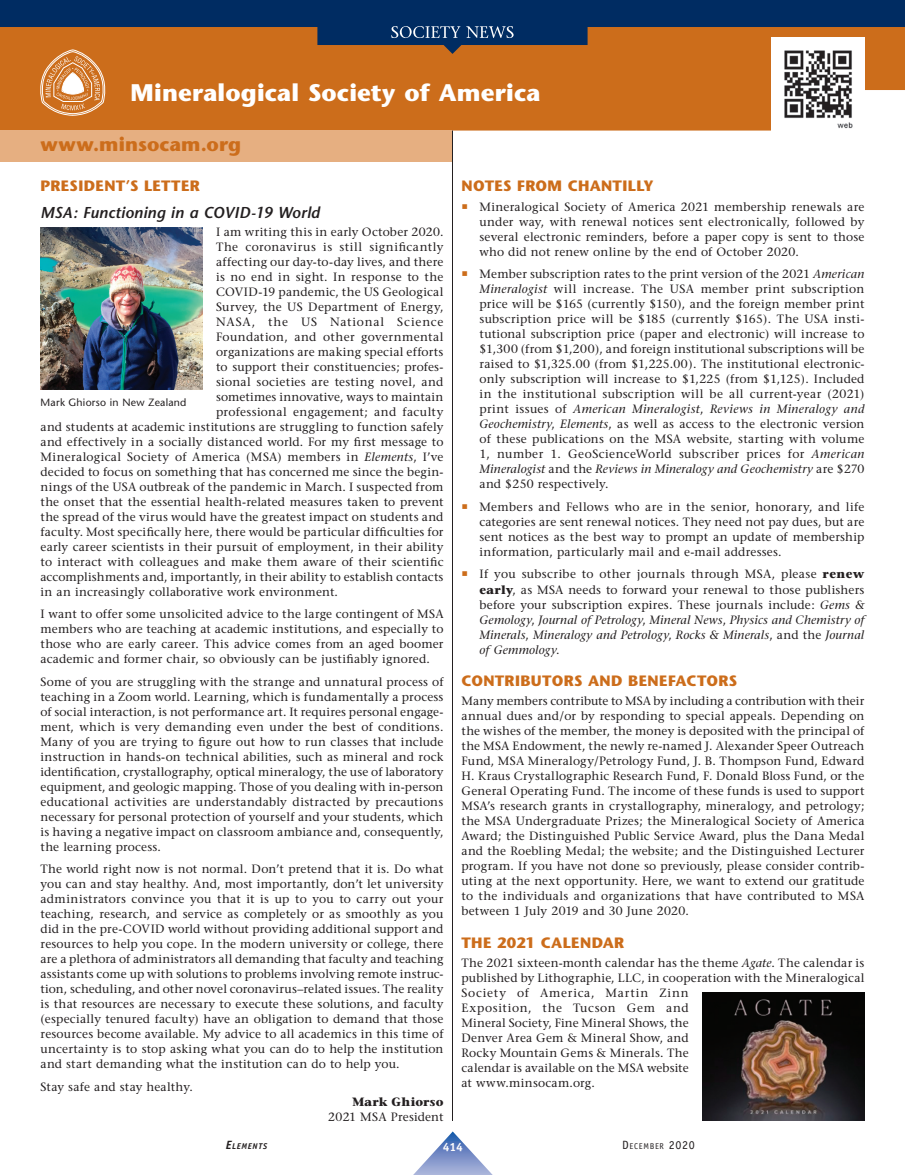
<style>
.page{position:relative;width:905px;height:1175px;background:#fff}
.page>*{position:absolute;margin:0;border:0;box-sizing:border-box;transform-origin:0 0}
.t1{font:700 24px "Stone Sans";letter-spacing:.005em;color:#fff}
.t2{font:700 19.5px "Stone Sans";letter-spacing:.005em;color:#cc6d1b}
.t3{font:italic 600 15.75px "Stone Sans";letter-spacing:.005em;color:#231f20}
.t4{font:700 15px "Stone Sans";letter-spacing:.02em;color:#cc6d1b}
.t5{font:12px/15px "Stone Serif";letter-spacing:.02em;color:#231f20;text-align:justify}
.t6{font:12px "Stone Serif";letter-spacing:.04em;color:#231f20}
.t7{font:12px "Stone Serif";letter-spacing:.065em;color:#231f20}
.t8{font:700 12px "Stone Serif";letter-spacing:.02em;color:#231f20}
.t9{font:700 12px "Officina Sans";color:#fcfcfc}
.t10{font:10.5px "Stone Sans";letter-spacing:.02em;color:#231f20}
.t11{font:8.4px "Officina Sans";letter-spacing:.085em;color:#231f20}
.t12{font:italic 700 8.4px "Officina Sans";letter-spacing:.08em;color:#231f20}
.s1{font-style:italic}
.s2{font-weight:700}
.s3{font-size:12px}
</style>
<div class="page">
<div style="left:0;top:54px;width:904px;height:76px;background:#cc6d1b"></div>
<div style="left:0;top:130px;width:452px;height:32px;background:#e6af81"></div>
<svg style="left:38px;top:54px;width:70px;height:61px"></svg>
<hr style="left:452px;top:130px;width:1px;height:990px;background:#231f20">
<img style="left:771px;top:54px;width:93px;height:76px">
<img style="left:40px;top:227px;width:162px;height:162px">
<img style="left:702px;top:992px;width:162px;height:129px">
<svg style="left:0;top:0;width:904px;height:54px;fill:#002c62"></svg>
<svg style="left:414px;top:1131px;width:78px;height:43px"></svg>
<svg style="left:391px;top:26px;width:122px;height:12px"></svg>
<h1 class="t1" style="left:130px;top:78px;width:411px">Mineralogical Society of America</h1>
<h2 class="t2" style="left:40px;top:133px;width:202px">www.minsocam.org</h2>
<p class="t4" style="left:40px;top:177px;width:161px">PRESIDENT’S LETTER</p>
<h3 class="t3" style="left:40px;top:203px;width:281px">MSA: Functioning in a COVID-19 World</h3>
<p class="t5" style="left:216px;top:224px;width:229px">I am writing this in early October 2020.</p>
<p class="t6" style="left:216px;top:239px;width:229px">The coronavirus is still significantly</p>
<p class="t5" style="left:216px;top:254px;width:229px">affecting our day-to-day lives, and there</p>
<p class="t5" style="left:216px;top:269px;width:229px">is no end in sight. In response to the</p>
<p class="t5" style="left:216px;top:284px;width:229px">COVID-19 pandemic, the US Geological</p>
<p class="t5" style="left:216px;top:299px;width:229px">Survey, the US Department of Energy,</p>
<p class="t7" style="left:216px;top:314px;width:229px">NASA, the US National Science</p>
<p class="t5" style="left:216px;top:329px;width:229px">Foundation, and other governmental</p>
<p class="t5" style="left:216px;top:344px;width:229px">organizations are making special efforts</p>
<p class="t5" style="left:216px;top:359px;width:229px">to support their constituencies; profes-</p>
<p class="t5" style="left:216px;top:374px;width:229px">sional societies are testing novel, and</p>
<p class="t5" style="left:216px;top:389px;width:229px">sometimes innovative, ways to maintain</p>
<p class="t5" style="left:216px;top:404px;width:229px">professional engagement; and faculty</p>
<p class="t5" style="left:40px;top:419px;width:404px">and students at academic institutions are struggling to function safely</p>
<p class="t5" style="left:40px;top:434px;width:404px">and effectively in a socially distanced world. For my first message to</p>
<p class="t5" style="left:40px;top:449px;width:404px">Mineralogical Society of America (MSA) members in <span class="s1">Elements</span>, I’ve</p>
<p class="t5" style="left:41px;top:464px;width:404px">decided to focus on something that has concerned me since the begin-</p>
<p class="t5" style="left:41px;top:479px;width:404px">nings of the USA outbreak of the pandemic in March. I suspected from</p>
<p class="t5" style="left:41px;top:494px;width:404px">the onset that the essential health-related measures taken to prevent</p>
<p class="t5" style="left:41px;top:509px;width:404px">the spread of the virus would have the greatest impact on students and</p>
<p class="t5" style="left:41px;top:524px;width:404px">faculty. Most specifically here, there would be particular difficulties for</p>
<p class="t5" style="left:41px;top:539px;width:404px">early career scientists in their pursuit of employment, in their ability</p>
<p class="t5" style="left:41px;top:554px;width:404px">to interact with colleagues and make them aware of their scientific</p>
<p class="t5" style="left:41px;top:569px;width:404px">accomplishments and, importantly, in their ability to establish contacts</p>
<p class="t5" style="left:41px;top:584px;width:299px">in an increasingly collaborative work environment.</p>
<p class="t5" style="left:41px;top:606px;width:404px">I want to offer some unsolicited advice to the large contingent of MSA members who are teaching at academic institutions, and especially to those who are early career. This advice comes from an aged boomer academic and former chair, so obviously can be justifiably ignored.</p>
<p class="t5" style="left:41px;top:674px;width:404px">Some of you are struggling with the strange and unnatural process of teaching in a Zoom world. Learning, which is fundamentally a process of social interaction, is not performance art. It requires personal engage&shy;ment, which is very demanding even under the best of conditions.<br>Many of you are trying to figure out how to run classes that include instruction in hands-on technical abilities, such as mineral and rock identification, crystallography, optical mineralogy, the use of laboratory equipment, and geologic mapping. Those of you dealing with in-person educational activities are understandably distracted by precautions necessary for personal protection of yourself and your students, which is having a negative impact on classroom ambiance and, consequently, the learning process.</p>
<p class="t5" style="left:41px;top:861px;width:404px">The world right now is not normal. Don’t pretend that it is. Do what you can and stay healthy. And, most importantly, don’t let university administrators convince you that it is up to you to carry out your teaching, research, and service as completely or as smoothly as you did in the pre-COVID world without providing additional support and resources to help you cope. In the modern university or college, there are a plethora of administrators all demanding that faculty and teaching assistants come up with solutions to problems involving remote instruc&shy;tion, scheduling, and other novel coronavirus–related issues. The reality is that resources are necessary to execute these solutions, and faculty (especially tenured faculty) have an obligation to demand that those resources become available. My advice to all academics in this time of uncertainty is to stop asking what you can do to help the institution and start demanding what the institution can do to help you.</p>
<p class="t5" style="left:41px;top:1079px;width:154px">Stay safe and stay healthy.</p>
<p class="t8" style="left:352px;top:1094px;width:93px">Mark Ghiorso</p>
<p class="t5" style="left:328px;top:1109px;width:117px">2021 MSA President</p>
<p class="t10" style="left:40px;top:396px;width:147px">Mark Ghiorso in New Zealand</p>
<p class="t4" style="left:461px;top:177px;width:194px">NOTES FROM CHANTILLY</p>
<p class="t5" style="left:479px;top:199px;width:386px">Mineralogical Society of America 2021 membership renewals are under way, with renewal notices sent electronically, followed by several electronic reminders, before a paper copy is sent to those who did not renew online by the end of October 2020.</p>
<p class="t5" style="left:479px;top:267px;width:386px">Member subscription rates to the print version of the 2021 <span class="s1">American Mineralogist</span> will increase. The USA member print subscription price will be $165 (currently $150), and the foreign member print subscription price will be $185 (currently $165). The USA insti&shy;tutional subscription price (paper and electronic) will increase to $1,300 (from $1,200), and foreign institutional subscriptions will be raised to $1,325.00 (from $1,225.00). The institutional electronic&shy;only subscription will increase to $1,225 (from $1,125). Included in the institutional subscription will be all current-year (2021) print issues of <span class="s1">American Mineralogist</span>, <span class="s1">Reviews in Mineralogy and Geochemistry</span>, <span class="s1">Elements</span>, as well as access to the electronic version of these publications on the MSA website, starting with volume 1, number 1. GeoScienceWorld subscriber prices for <span class="s1">American Mineralogist</span> and the <span class="s1">Reviews in Mineralogy and Geochemistry</span> are $270 and $250 respectively.</p>
<p class="t5" style="left:479px;top:499px;width:386px">Members and Fellows who are in the senior, honorary, and life categories are sent renewal notices. They need not pay dues, but are sent notices as the best way to prompt an update of membership information, particularly mail and e-mail addresses.</p>
<p class="t5" style="left:479px;top:567px;width:386px">If you subscribe to other journals through MSA, please <span class="s2">renew early</span>, as MSA needs to forward your renewal to those publishers before your subscription expires. These journals include: <span class="s1">Gems &amp; Gemology</span>, <span class="s1">Journal of Petrology</span>, <span class="s1">Mineral News</span>, <span class="s1">Physics and Chemistry of Minerals</span>, <span class="s1">Mineralogy and Petrology</span>, <span class="s1">Rocks &amp; Minerals</span>, and the <span class="s1">Journal of Gemmology</span>.</p>
<p class="t4" style="left:461px;top:671px;width:277px">CONTRIBUTORS AND BENEFACTORS</p>
<p class="t5" style="left:461px;top:693px;width:404px">Many members contribute to MSA by including a contribution with their annual dues and/or by responding to special appeals. Depending on the wishes of the member, the money is deposited with the principal of the MSA Endowment, the newly re-named J. Alexander Speer Outreach Fund, MSA Mineralogy/Petrology Fund, J. B. Thompson Fund, Edward H. Kraus Crystallographic Research Fund, F. Donald Bloss Fund, or the General Operating Fund. The income of these funds is used to support MSA’s research grants in crystallography, mineralogy, and petrology; the MSA Undergraduate Prizes; the Mineralogical Society of America Award; the Distinguished Public Service Award, plus the Dana Medal and the Roebling Medal; the website; and the Distinguished Lecturer program. If you have not done so previously, please consider contrib&shy;uting at the next opportunity. Here, we want to extend our gratitude to the individuals and organizations that have contributed to MSA between 1 July 2019 and 30 June 2020.</p>
<p class="t4" style="left:461px;top:933px;width:164px">THE 2021 CALENDAR</p>
<p class="t5" style="left:461px;top:955px;width:404px;text-align:left">The 2021 sixteen-month calendar has the theme <span class="s1">Agate</span>. The calendar is published by Lithographie, LLC, in cooperation with the Mineralogical Society of America, Martin Zinn<br>Exposition, the Tucson Gem and<br>Mineral Society, Fine Mineral Shows, the<br>Denver Area Gem &amp; Mineral Show, and<br>Rocky Mountain Gems &amp; Minerals. The<br>calendar is available on the MSA website<br>at www.minsocam.org.</p>
<p class="t12" style="left:226px;top:1141px;width:43px"><span class="s3">E</span>LEMENTS</p>
<p class="t9" style="left:443px;top:1139px;width:22px">414</p>
<p class="t11" style="left:622px;top:1141px;width:74px"><span class="s3">D</span>ECEMBER <span class="s3">2020</span></p>
</div>
